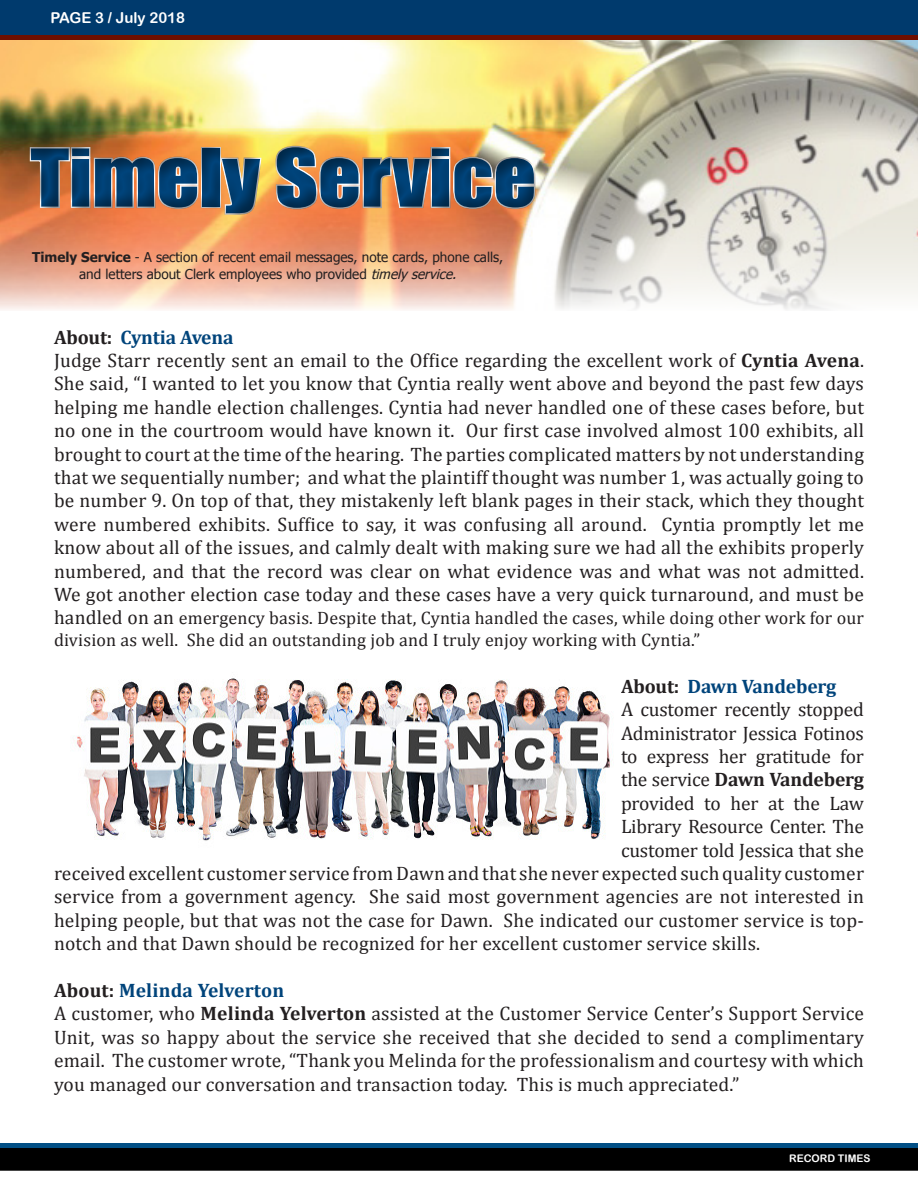
<style>
.page{position:relative;width:918px;height:1188px;background:#fff}
.page>*{position:absolute;margin:0;border:0;box-sizing:border-box;transform-origin:0 0}
.t1{font:73.5px "Impact";color:#00447b;scale:1.14 1}
.t2{font:19.5px/23.4px "Cambria";letter-spacing:.01em;color:#231f20;text-align:justify}
.t3{font:19.5px "Cambria";letter-spacing:-.01em;color:#231f20}
.t4{font:700 19.5px "Cambria";letter-spacing:-.01em;color:#00447b}
.t5{font:700 19.5px "Cambria";letter-spacing:-.01em;color:#231f20}
.t6{font:700 19.5px "Cambria";letter-spacing:.01em;color:#00447b}
.t7{font:18px/21.6px "Cambria";letter-spacing:.01em;color:#231f20}
.t8{font:15px "Arial Rounded MT Bold";color:#fff}
.t9{font:13.5px/16.2px "Tahoma";color:#231f20;text-align:center}
.t10{font:10.5px "Arial Rounded MT Bold";color:#fff}
.s1{font-weight:700}
.s2{font-style:italic}
.s3{color:#231f20}
.s4{font-size:19.5px}
.s5{font-weight:400}
</style>
<div class="page">
<img style="left:0;top:40px;width:918px;height:270px">
<div style="left:0;top:0;width:918px;height:35px;background:#003a6d"></div>
<div style="left:14px;top:127px;width:537px;height:107px;background:#231f20;opacity:.5"></div>
<div style="left:0;top:35px;width:918px;height:5px;background:#6f0f00"></div>
<img style="left:76px;top:678px;width:534px;height:163px">
<div style="left:1px;top:1148px;width:917px;height:22px;background:#000"></div>
<div style="left:0;top:1148px;width:918px;height:23px;border:2px solid #000"></div>
<div style="left:0;top:1143px;width:918px;height:5px;background:#014f85"></div>
<p class="t8" style="left:51px;top:9px;width:136px">PAGE 3 / July 2018</p>
<h1 class="t1" style="left:31px;top:121px;width:445px">Timely Service</h1>
<p class="t9" style="left:32px;top:249px;width:473px"><span class="s1">Timely Service</span> - A section of recent email messages, note cards, phone calls, and letters about Clerk employees who provided <span class="s2">timely service.</span></p>
<p class="t4" style="left:54px;top:323px;width:181px"><span class="s3">About:</span> Cyntia Avena</p>
<p class="t2" style="left:54px;top:349px;width:812px">Judge Starr recently sent an email to the Office regarding the excellent work of <span class="s1">Cyntia Avena</span>.<br>She said, “I wanted to let you know that Cyntia really went above and beyond the past few days helping me handle election challenges. Cyntia had never handled one of these cases before, but no one in the courtroom would have known it. Our first case involved almost 100 exhibits, all brought to court at the time of the hearing. The parties complicated matters by not understanding that we sequentially number; and what the plaintiff thought was number 1, was actually going to be number 9. On top of that, they mistakenly left blank pages in their stack, which they thought were numbered exhibits. Suffice to say, it was confusing all around. Cyntia promptly let me know about all of the issues, and calmly dealt with making sure we had all the exhibits properly numbered, and that the record was clear on what evidence was and what was not admitted.<br>We got another election case today and these cases have a very quick turnaround, and must be</p>
<p class="t7" style="left:54px;top:607px;width:812px"><span class="s4">handled on an</span> emergency basis. Despite that, Cyntia handled the cases, while doing other work for our division as well. She did an outstanding job and I truly enjoy working with Cyntia.”</p>
<p class="t4" style="left:621px;top:672px;width:217px"><span class="s3">About:</span> Dawn Vandeberg</p>
<p class="t3" style="left:621px;top:698px;width:245px">A customer recently stopped</p>
<p class="t3" style="left:621px;top:722px;width:245px">Administrator Jessica Fotinos</p>
<p class="t3" style="left:621px;top:745px;width:245px">to express her gratitude for</p>
<p class="t5" style="left:621px;top:766px;width:245px"><span class="s5">the service</span> Dawn Vandeberg</p>
<p class="t3" style="left:621px;top:792px;width:245px">provided to her at the Law</p>
<p class="t3" style="left:621px;top:815px;width:245px">Library Resource Center. The</p>
<p class="t3" style="left:621px;top:839px;width:245px">customer told Jessica that she</p>
<p class="t2" style="left:54px;top:862px;width:812px">received excellent customer service from Dawn and that she never expected such quality customer</p>
<p class="t2" style="left:54px;top:885px;width:812px">service from a government agency. She said most government agencies are not interested in</p>
<p class="t2" style="left:54px;top:908px;width:812px">helping people, but that was not the case for Dawn. She indicated our customer service is top-</p>
<p class="t2" style="left:54px;top:932px;width:708px">notch and that Dawn should be recognized for her excellent customer service skills.</p>
<p class="t6" style="left:54px;top:977px;width:232px"><span class="s3">About:</span> Melinda Yelverton</p>
<p class="t2" style="left:54px;top:1002px;width:812px">A customer, who <span class="s1">Melinda Yelverton</span> assisted at the Customer Service Center’s Support Service Unit, was so happy about the service she received that she decided to send a complimentary email. The customer wrote, “Thank you Melinda for the professionalism and courtesy with which you managed our conversation and transaction today. This is much appreciated.”</p>
<p class="t10" style="left:789px;top:1152px;width:83px">RECORD TIMES</p>
</div>
